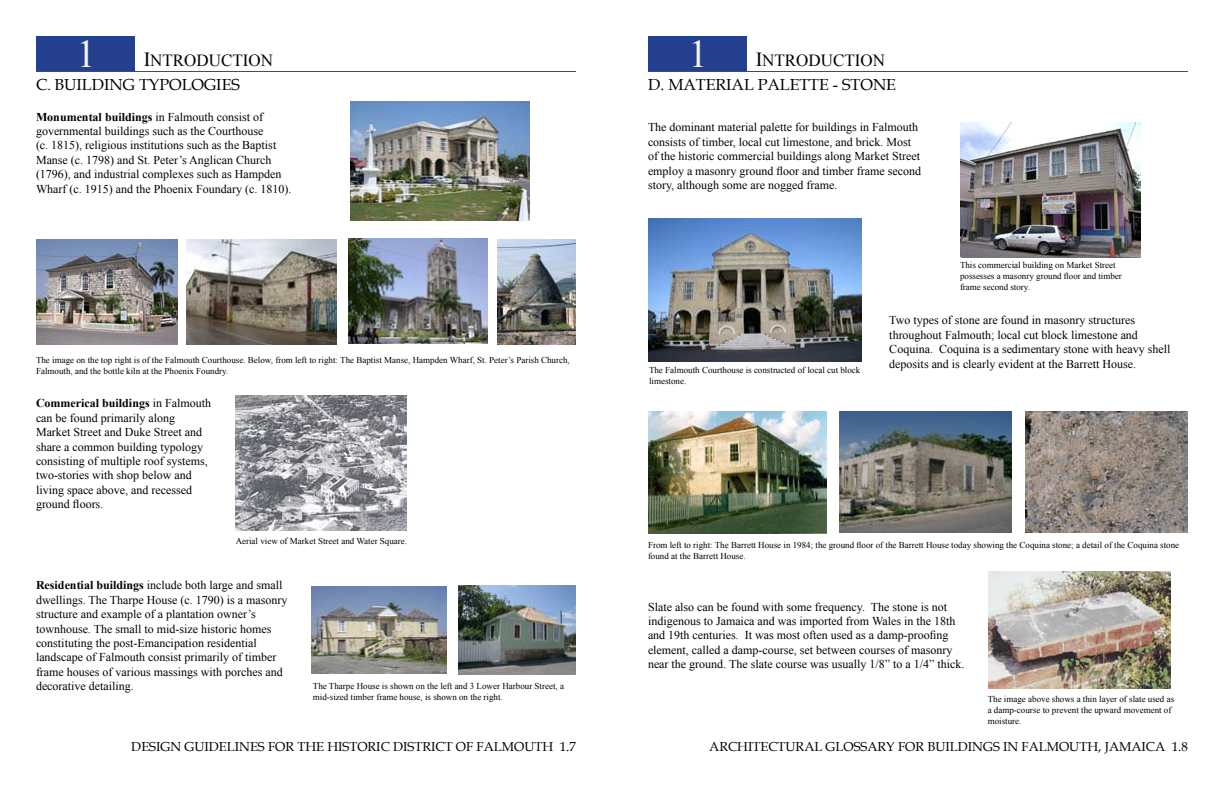
<style>
.page{position:relative;width:1224px;height:792px;background:#fff}
.page>*{position:absolute;margin:0;border:0;box-sizing:border-box;transform-origin:0 0}
.t1{font:39px "Times New Roman";color:#f5f6f6}
.t2{font:17px "Times New Roman";color:#000}
.t3{font:16px "Book Antiqua";color:#000}
.t4{font:13px "Book Antiqua";color:#000}
.t5{font:12px/14.4px "Times New Roman";color:#000}
.t6{font:9px/10.8px "Times New Roman";color:#000}
.s1{font-size:20px}
.s2{font-size:14px}
.s3{font-weight:700}
</style>
<div class="page">
<img style="left:350px;top:102px;width:179px;height:119px">
<img style="left:36px;top:239px;width:141px;height:106px">
<img style="left:349px;top:239px;width:139px;height:104px">
<img style="left:186px;top:239px;width:151px;height:105px">
<img style="left:497px;top:239px;width:79px;height:105px">
<img style="left:236px;top:395px;width:171px;height:136px">
<img style="left:312px;top:586px;width:134px;height:88px">
<img style="left:458px;top:586px;width:118px;height:88px">
<div style="left:36px;top:36px;width:99px;height:35px;background:#25408f"></div>
<hr style="left:36px;top:71px;width:540px;height:1px;background:#344994">
<img style="left:960px;top:122px;width:180px;height:135px">
<img style="left:648px;top:219px;width:214px;height:143px">
<img style="left:840px;top:411px;width:171px;height:121px">
<img style="left:1025px;top:411px;width:163px;height:121px">
<img style="left:648px;top:411px;width:178px;height:122px">
<img style="left:988px;top:571px;width:183px;height:118px">
<div style="left:648px;top:36px;width:99px;height:35px;background:#25408f"></div>
<hr style="left:648px;top:71px;width:540px;height:1px;background:#344994">
<h1 class="t1" style="left:77px;top:27px;width:21px">1</h1>
<h2 class="t2" style="left:144px;top:49px;width:131px"><span class="s1">I</span>NTRODUCTION</h2>
<h3 class="t3" style="left:36px;top:74px;width:205px">C<span class="s2">.</span> BUILDING TYPOLOGIES</h3>
<p class="t5" style="left:36px;top:109px;width:257px"><span class="s3">Monumental buildings</span> in Falmouth consist of governmental buildings such as the Courthouse<br>(c. 1815), religious institutions such as the Baptist Manse (c. 1798) and St. Peter’s Anglican Church (1796), and industrial complexes such as Hampden Wharf (c. 1915) and the Phoenix Foundary (c. 1810).</p>
<p class="t6" style="left:36px;top:355px;width:535px">The image on the top right is of the Falmouth Courthouse. Below, from left to right: The Baptist Manse, Hampden Wharf, St. Peter’s Parish Church,<br>Falmouth, and the bottle kiln at the Phoenix Foundry.</p>
<p class="t5" style="left:36px;top:396px;width:177px"><span class="s3">Commerical buildings</span> in Falmouth can be found primarily along<br>Market Street and Duke Street and share a common building typology consisting of multiple roof systems, two-stories with shop below and living space above, and recessed ground floors.</p>
<p class="t6" style="left:236px;top:535px;width:173px">Aerial view of Market Street and Water Square.</p>
<p class="t5" style="left:36px;top:578px;width:253px"><span class="s3">Residential buildings</span> include both large and small dwellings. The Tharpe House (c. 1790) is a masonry structure and example of a plantation owner’s townhouse. The small to mid-size historic homes constituting the post-Emancipation residential landscape of Falmouth consist primarily of timber frame houses of various massings with porches and decorative detailing.</p>
<p class="t6" style="left:313px;top:681px;width:253px">The Tharpe House is shown on the left and 3 Lower Harbour Street, a mid-sized timber frame house, is shown on the right.</p>
<h1 class="t1" style="left:689px;top:27px;width:21px">1</h1>
<h2 class="t2" style="left:756px;top:49px;width:131px"><span class="s1">I</span>NTRODUCTION</h2>
<h3 class="t3" style="left:648px;top:74px;width:250px">D. MATERIAL PALETTE - STONE</h3>
<p class="t5" style="left:648px;top:120px;width:275px">The dominant material palette for buildings in Falmouth consists of timber, local cut limestone, and brick. Most of the historic commercial buildings along Market Street employ a masonry ground floor and timber frame second story, although some are nogged frame.</p>
<p class="t6" style="left:960px;top:260px;width:163px">This commercial building on Market Street possesses a masonry ground floor and timber frame second story.</p>
<p class="t6" style="left:649px;top:365px;width:213px">The Falmouth Courthouse is constructed of local cut block limestone.</p>
<p class="t5" style="left:889px;top:313px;width:283px">Two types of stone are found in masonry structures throughout Falmouth; local cut block limestone and Coquina. Coquina is a sedimentary stone with heavy shell deposits and is clearly evident at the Barrett House.</p>
<p class="t6" style="left:648px;top:540px;width:533px">From left to right: The Barrett House in 1984; the ground floor of the Barrett House today showing the Coquina stone; a detail of the Coquina stone found at the Barrett House.</p>
<p class="t5" style="left:648px;top:599px;width:318px">Slate also can be found with some frequency. The stone is not indigenous to Jamaica and was imported from Wales in the 18th and 19th centuries. It was most often used as a damp-proofing element, called a damp-course, set between courses of masonry near the ground. The slate course was usually 1/8” to a 1/4” thick.</p>
<p class="t6" style="left:988px;top:694px;width:188px">The image above shows a thin layer of slate used as a damp-course to prevent the upward movement of moisture.</p>
<p class="t4" style="left:131px;top:738px;width:446px">DESIGN GUIDELINES FOR THE HISTORIC DISTRICT OF FALMOUTH 1.7</p>
<p class="t4" style="left:709px;top:738px;width:480px">ARCHITECTURAL GLOSSARY FOR BUILDINGS IN FALMOUTH, JAMAICA 1.8</p>
</div>
